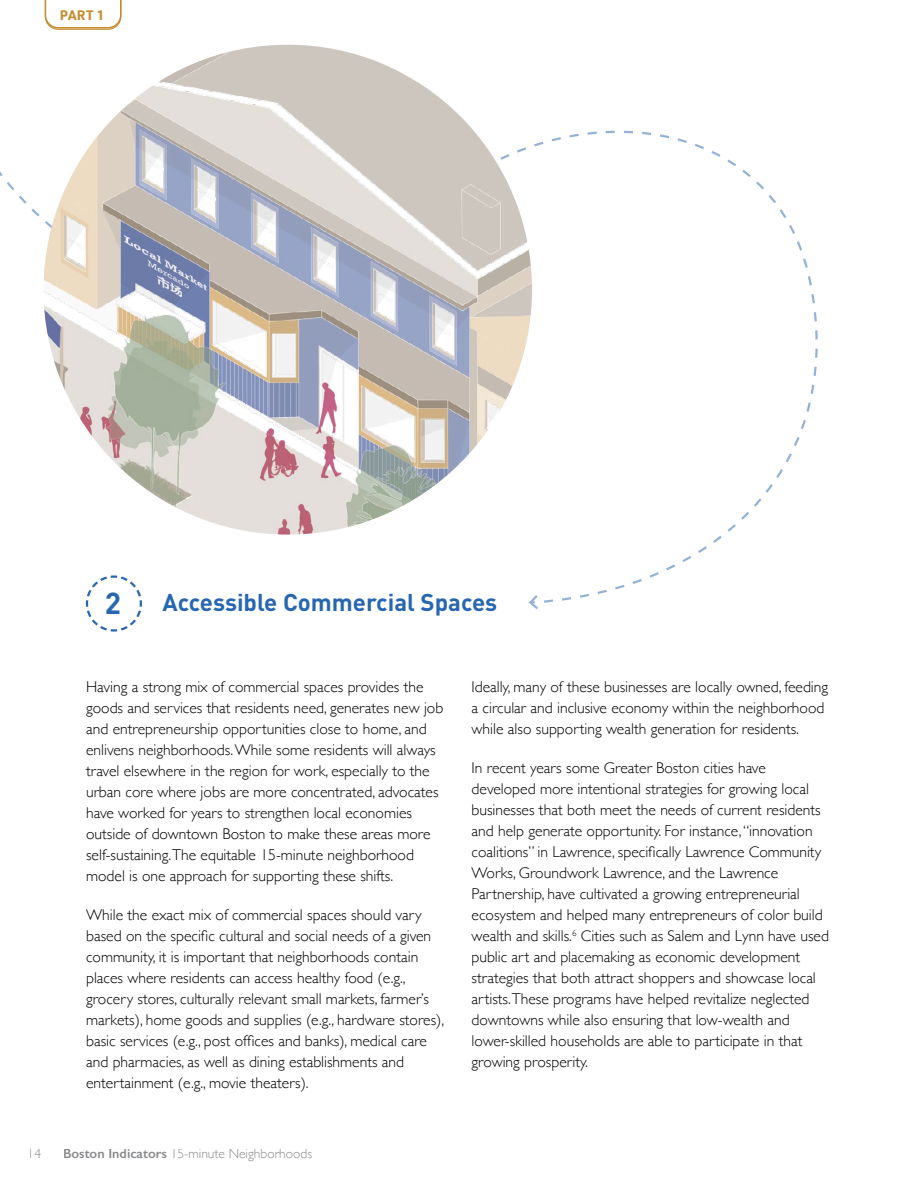
<style>
.page{position:relative;width:918px;height:1188px;background:#fff}
.page>*{position:absolute;margin:0;border:0;box-sizing:border-box;transform-origin:0 0}
.t1{font:700 30px "DIN";color:#2766b0}
.Small_header{font:700 24px "DIN";color:#2766b0}
.t2{font:300 15.6px/21px "Gill Sans";color:#000}
.t3{font:300 13.5px "Gill Sans";color:#6d6e71}
.t4{font:700 13.5px "URWDIN";color:#c58c2f}
.s1{font-weight:600}
</style>
<div class="page">
<svg style="left:529px;top:595px;width:9px;height:15px"></svg>
<svg style="left:85px;top:575px;width:57px;height:57px"></svg>
<svg style="left:45px;top:0;width:77px;height:30px"></svg>
<img style="left:44px;top:45px;width:488px;height:490px">
<p class="t4" style="left:60px;top:5px;width:46px">PART 1</p>
<p class="t1" style="left:105px;top:584px;width:18px">2</p>
<p class="Small_header" style="left:162px;top:587px;width:336px">Accessible Commercial Spaces</p>
<p class="t2" style="left:86px;top:676px;width:359px">Having a strong mix of commercial spaces provides the goods and services that residents need, generates new job and entrepreneurship opportunities close to home, and enlivens neighborhoods. While some residents will always travel elsewhere in the region for work, especially to the urban core where jobs are more concentrated, advocates have worked for years to strengthen local economies outside of downtown Boston to make these areas more self-sustaining.The equitable 15-minute neighborhood model is one approach for supporting these shifts.</p>
<p class="t2" style="left:86px;top:904px;width:360px">While the exact mix of commercial spaces should vary based on the specific cultural and social needs of a given community, it is important that neighborhoods contain places where residents can access healthy food (e.g., grocery stores, culturally relevant small markets, farmer’s markets), home goods and supplies (e.g., hardware stores), basic services (e.g., post offices and banks), medical care and pharmacies, as well as dining establishments and entertainment (e.g., movie theaters).</p>
<p class="t3" style="left:28px;top:1143px;width:15px">14</p>
<p class="t3" style="left:63px;top:1143px;width:251px"><span class="s1">Boston Indicators</span> 15-minute Neighborhoods</p>
<p class="t2" style="left:472px;top:676px;width:358px">Ideally, many of these businesses are locally owned, feeding a circular and inclusive economy within the neighborhood while also supporting wealth generation for residents.</p>
<p class="t2" style="left:472px;top:757px;width:359px">In recent years some Greater Boston cities have developed more intentional strategies for growing local businesses that both meet the needs of current residents and help generate opportunity. For instance, “innovation coalitions” in Lawrence, specifically Lawrence Community Works, Groundwork Lawrence, and the Lawrence Partnership, have cultivated a growing entrepreneurial ecosystem and helped many entrepreneurs of color build wealth and skills.<sup>6</sup> Cities such as Salem and Lynn have used public art and placemaking as economic development strategies that both attract shoppers and showcase local artists.These programs have helped revitalize neglected downtowns while also ensuring that low-wealth and lower-skilled households are able to participate in that growing prosperity.</p>
</div>
